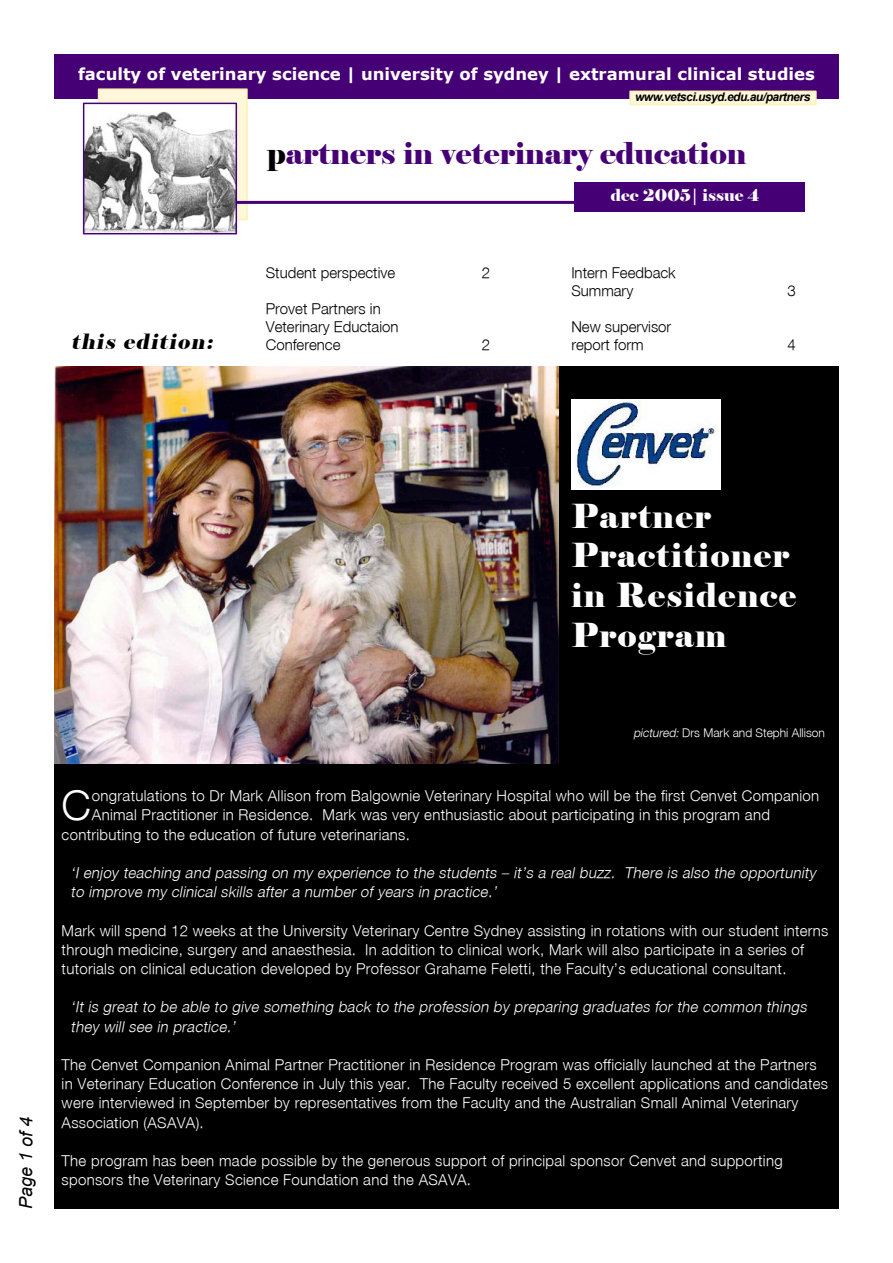
<style>
.page{position:relative;width:893px;height:1263px;background:#fff}
.page>*{position:absolute;margin:0;border:0;box-sizing:border-box;transform-origin:0 0}
.t1{font:300 41.85px "Helvetica Neue";color:#fff}
.t2{font:33px "Elephant";letter-spacing:.04em;color:#fff}
.t3{font:30px "Elephant";color:#460075}
.t4{font:italic 21px "Elephant";color:#000}
.t5{font:italic 18px "Arial";color:#000}
.t6{font:700 16.5px "Verdana";color:#fff}
.t7{font:16.5px "Elephant";color:#fff}
.t8{font:300 15px/19.2px "Helvetica Neue";letter-spacing:.02em;color:#fff}
.t9{font:italic 300 15px "Helvetica Neue";color:#fff}
.t10{font:300 15px "Helvetica Neue";color:#000}
.t11{font:300 12px "Helvetica Neue";color:#fff}
.t12{font:italic 700 12px "Arial";letter-spacing:-.04em;color:#000}
.s1{color:#000}
.s2{font-style:italic}
</style>
<div class="page">
<div style="left:54px;top:54px;width:785px;height:45px;background:#460075"></div>
<div style="left:99px;top:89px;width:148px;height:130px;background:#fff7d9"></div>
<div style="left:98px;top:88px;width:150px;height:132px;border:2px solid #fff0b3"></div>
<hr style="left:231px;top:201px;width:395px;height:3px;background:#460075">
<div style="left:630px;top:91px;width:186px;height:13px;background:#fff7d9"></div>
<div style="left:629px;top:91px;width:188px;height:14px;border:2px solid #fff0b3"></div>
<div style="left:574px;top:182px;width:230px;height:29px;background:#460075"></div>
<img style="left:86px;top:106px;width:148px;height:125px">
<div style="left:83px;top:103px;width:154px;height:131px;border:2px solid #460075"></div>
<div style="left:54px;top:367px;width:785px;height:842px;background:#000"></div>
<img style="left:54px;top:367px;width:504px;height:396px">
<img style="left:571px;top:400px;width:150px;height:89px">
<p class="t6" style="left:78px;top:63px;width:738px">faculty of veterinary science | university of sydney | extramural clinical studies</p>
<p class="t12" style="left:635px;top:89px;width:177px">www.vetsci.usyd.edu.au/partners</p>
<p class="t3" style="left:267px;top:134px;width:481px"><span class="s1">p</span>artners in veterinary education</p>
<p class="t4" style="left:71px;top:328px;width:148px">this edition:</p>
<p class="t10" style="left:266px;top:264px;width:131px">Student perspective</p>
<p class="t10" style="left:482px;top:264px;width:10px">2</p>
<p class="t10" style="left:266px;top:300px;width:117px">Provet Partners in</p>
<p class="t10" style="left:266px;top:318px;width:134px">Veterinary Eductaion</p>
<p class="t10" style="left:266px;top:336px;width:76px">Conference</p>
<p class="t10" style="left:482px;top:336px;width:10px">2</p>
<p class="t7" style="left:611px;top:185px;width:150px">dec 2005| issue 4</p>
<p class="t10" style="left:571px;top:264px;width:106px">Intern Feedback</p>
<p class="t10" style="left:571px;top:282px;width:63px">Summary</p>
<p class="t10" style="left:787px;top:282px;width:10px">3</p>
<p class="t10" style="left:571px;top:318px;width:102px">New supervisor</p>
<p class="t10" style="left:571px;top:336px;width:74px">report form</p>
<p class="t10" style="left:787px;top:336px;width:10px">4</p>
<p class="t2" style="left:571px;top:495px;width:141px">Partner</p>
<p class="t2" style="left:571px;top:535px;width:220px">Practitioner</p>
<p class="t2" style="left:571px;top:575px;width:226px">in Residence</p>
<p class="t2" style="left:571px;top:614px;width:156px">Program</p>
<p class="t5" style="left:14px;top:1209px;width:94px;rotate:-90deg">Page 1 of 4</p>
<p class="t11" style="left:633px;top:725px;width:193px"><span class="s2">pictured:</span> Drs Mark and Stephi Allison</p>
<p class="t1" style="left:62px;top:780px;width:31px">C</p>
<p class="t8" style="left:92px;top:786px;width:729px">ongratulations to Dr Mark Allison from Balgownie Veterinary Hospital who will be the first Cenvet Companion</p>
<p class="t8" style="left:92px;top:805px;width:679px">Animal Practitioner in Residence. Mark was very enthusiastic about participating in this program and</p>
<p class="t8" style="left:62px;top:824px;width:350px">contributing to the education of future veterinarians.</p>
<p class="t9" style="left:71px;top:863px;width:747px">‘I enjoy teaching and passing on my experience to the students – it’s a real buzz. There is also the opportunity</p>
<p class="t9" style="left:71px;top:883px;width:431px">to improve my clinical skills after a number of years in practice.’</p>
<p class="t8" style="left:62px;top:920px;width:768px">Mark will spend 12 weeks at the University Veterinary Centre Sydney assisting in rotations with our student interns through medicine, surgery and anaesthesia. In addition to clinical work, Mark will also participate in a series of tutorials on clinical education developed by Professor Grahame Feletti, the Faculty’s educational consultant.</p>
<p class="t9" style="left:71px;top:998px;width:741px">‘It is great to be able to give something back to the profession by preparing graduates for the common things</p>
<p class="t9" style="left:71px;top:1017px;width:169px">they will see in practice.’</p>
<p class="t8" style="left:62px;top:1055px;width:768px">The Cenvet Companion Animal Partner Practitioner in Residence Program was officially launched at the Partners in Veterinary Education Conference in July this year. The Faculty received 5 excellent applications and candidates were interviewed in September by representatives from the Faculty and the Australian Small Animal Veterinary Association (ASAVA).</p>
<p class="t8" style="left:62px;top:1151px;width:722px">The program has been made possible by the generous support of principal sponsor Cenvet and supporting sponsors the Veterinary Science Foundation and the ASAVA.</p>
</div>
